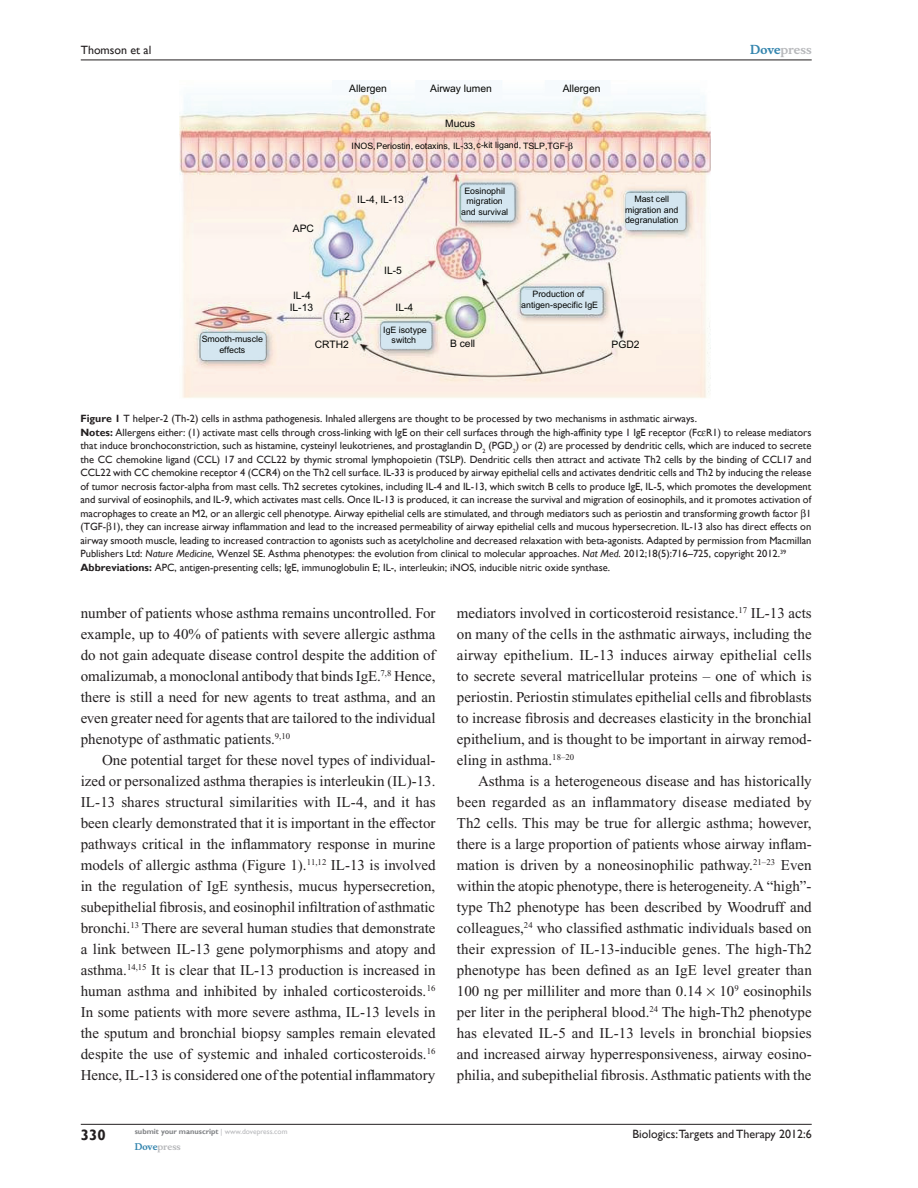
<style>
.page{position:relative;width:918px;height:1188px;background:#fff}
.page>*{position:absolute;margin:0;border:0;box-sizing:border-box;transform-origin:0 0}
.Tx{font:15px/21px "Times New Roman";color:#231f20;text-align:justify}
.TxF{font:15px/21px "Times New Roman";color:#231f20;text-align:justify}
.RunFolio-V{font:700 15px "Gill Sans";color:#231f20}
.RunF-V{font:12px "Gill Sans";color:#231f20}
.RunH-V{font:12px "Gill Sans";color:#231f20}
.RunH-Brand-V{font:700 12px "Musee";color:#b8b9bc}
.FC{font:10.5px/13.5px "Gill Sans";color:#231f20;text-align:justify}
.t1{font:10.35px/12.8px "Arial";color:#040503;text-align:center}
.RunF-Brand-V{font:700 9px "Musee";color:#b8b9bc}
.t2{font:8.85px/10.6px "Arial";color:#040503;text-align:center}
.RunF-SubmityourMS-V{font:700 7.5px "Gill Sans";color:#808285}
.s1{color:#3485ae}
.s2{font-weight:700}
.s3{font-style:italic}
.s4{font-weight:400;color:#b8b9bc}
</style>
<div class="page">
<img style="left:180px;top:81px;width:531px;height:317px">
<hr style="left:81px;top:1124px;width:731px;height:1px;background:#231f20">
<hr style="left:81px;top:60px;width:731px;height:1px;background:#231f20">
<svg style="left:569px;top:142px;width:4px;height:9px"></svg>
<p class="RunH-V" style="left:81px;top:43px;width:72px">Thomson et al</p>
<p class="t1" style="left:349px;top:82px;width:39px">Allergen</p>
<p class="t1" style="left:430px;top:82px;width:63px">Airway lumen</p>
<p class="t1" style="left:563px;top:82px;width:39px">Allergen</p>
<p class="t1" style="left:445px;top:118px;width:32px">Mucus</p>
<p class="t1" style="left:293px;top:222px;width:23px">APC</p>
<p class="t2" style="left:352px;top:140px;width:218px">INOS,Periostin, eotaxins, IL-33,c-kit ligand, TSLP,TGF-</p>
<p class="t1" style="left:357px;top:193px;width:48px">IL-4, IL-13</p>
<p class="t1" style="left:384px;top:264px;width:19px">IL-5</p>
<p class="t2" style="left:461px;top:185px;width:49px">Eosinophil migration and survival</p>
<p class="t2" style="left:625px;top:194px;width:55px">Mast cell migration and degranulation</p>
<p class="t1" style="left:290px;top:289px;width:25px">IL-4<br>IL-13</p>
<p class="t1" style="left:395px;top:301px;width:19px">IL-4</p>
<p class="t1" style="left:334px;top:310px;width:18px">T<sub>H</sub>2</p>
<p class="t1" style="left:315px;top:338px;width:36px">CRTH2</p>
<p class="t2" style="left:383px;top:325px;width:45px">IgE isotype</p>
<p class="t2" style="left:202px;top:334px;width:63px">Smooth-muscle</p>
<p class="t2" style="left:392px;top:335px;width:26px">switch</p>
<p class="t2" style="left:219px;top:344px;width:27px">effects</p>
<p class="t2" style="left:521px;top:289px;width:78px">Production of antigen-specific IgE</p>
<p class="t1" style="left:450px;top:337px;width:27px">B cell</p>
<p class="t1" style="left:612px;top:338px;width:30px">PGD2</p>
<p class="RunH-Brand-V" style="left:750px;top:43px;width:63px"><span class="s1">Dove</span>press</p>
<p class="FC" style="left:80px;top:412px;width:618px"><span class="s2">Figure 1</span> T helper-2 (Th-2) cells in asthma pathogenesis. Inhaled allergens are thought to be processed by two mechanisms in asthmatic airways.</p>
<p class="FC" style="left:80px;top:426px;width:732px"><span class="s2">Notes:</span> Allergens either: (1) activate mast cells through cross-linking with IgE on their cell surfaces through the high-affinity type 1 IgE receptor (Fc R1) to release mediators that induce bronchoconstriction, such as histamine, cysteinyl leukotrienes, and prostaglandin D<sub>2</sub> (PGD<sub>2</sub>) or (2) are processed by dendritic cells, which are induced to secrete the CC chemokine ligand (CCL) 17 and CCL22 by thymic stromal lymphopoietin (TSLP). Dendritic cells then attract and activate Th2 cells by the binding of CCL17 and CCL22 with CC chemokine receptor 4 (CCR4) on the Th2 cell surface. IL-33 is produced by airway epithelial cells and activates dendritic cells and Th2 by inducing the release of tumor necrosis factor-alpha from mast cells. Th2 secretes cytokines, including IL-4 and IL-13, which switch B cells to produce IgE, IL-5, which promotes the development and survival of eosinophils, and IL-9, which activates mast cells. Once IL-13 is produced, it can increase the survival and migration of eosinophils, and it promotes activation of macrophages to create an M2, or an allergic cell phenotype. Airway epithelial cells are stimulated, and through mediators such as periostin and transforming growth factor 1 (TGF- 1), they can increase airway inflammation and lead to the increased permeability of airway epithelial cells and mucous hypersecretion. IL-13 also has direct effects on airway smooth muscle, leading to increased contraction to agonists such as acetylcholine and decreased relaxation with beta-agonists. Adapted by permission from Macmillan Publishers Ltd: <span class="s3">Nature Medicine</span>, Wenzel SE. Asthma phenotypes: the evolution from clinical to molecular approaches. <span class="s3">Nat Med</span>. 2012;18(5):716–725, copyright 2012.<sup>39</sup></p>
<p class="FC" style="left:80px;top:561px;width:531px"><span class="s2">Abbreviations:</span> APC, antigen-presenting cells; IgE, immunoglobulin E; IL-, interleukin; iNOS, inducible nitric oxide synthase.</p>
<p class="TxF" style="left:81px;top:602px;width:356px">number of patients whose asthma remains uncontrolled. For example, up to 40% of patients with severe allergic asthma do not gain adequate disease control despite the addition of omalizumab, a monoclonal antibody that binds IgE.<sup>7,8</sup> Hence, there is still a need for new agents to treat asthma, and an even greater need for agents that are tailored to the individual phenotype of asthmatic patients.<sup>9,10</sup></p>
<p class="Tx" style="left:81px;top:749px;width:357px;text-indent:21px">One potential target for these novel types of individual&shy;ized or personalized asthma therapies is interleukin (IL)-13.<br>IL-13 shares structural similarities with IL-4, and it has been clearly demonstrated that it is important in the effector pathways critical in the inflammatory response in murine models of allergic asthma (Figure 1).<sup>11,12</sup> IL-13 is involved in the regulation of IgE synthesis, mucus hypersecretion, subepithelial fibrosis, and eosinophil infiltration of asthmatic bronchi.<sup>13</sup> There are several human studies that demonstrate a link between IL-13 gene polymorphisms and atopy and asthma.<sup>14,15</sup> It is clear that IL-13 production is increased in human asthma and inhibited by inhaled corticosteroids.<sup>16<br></sup>In some patients with more severe asthma, IL-13 levels in the sputum and bronchial biopsy samples remain elevated despite the use of systemic and inhaled corticosteroids.<sup>16<br></sup>Hence, IL-13 is considered one of the potential inflammatory</p>
<p class="Tx" style="left:457px;top:602px;width:356px">mediators involved in corticosteroid resistance.<sup>17</sup> IL-13 acts on many of the cells in the asthmatic airways, including the airway epithelium. IL-13 induces airway epithelial cells to secrete several matricellular proteins – one of which is periostin. Periostin stimulates epithelial cells and fibroblasts to increase fibrosis and decreases elasticity in the bronchial epithelium, and is thought to be important in airway remod&shy;eling in asthma.<sup>18–20</sup></p>
<p class="Tx" style="left:457px;top:770px;width:357px;text-indent:21px">Asthma is a heterogeneous disease and has historically been regarded as an inflammatory disease mediated by Th2 cells. This may be true for allergic asthma; however, there is a large proportion of patients whose airway inflam&shy;mation is driven by a noneosinophilic pathway.<sup>21–23</sup> Even within the atopic phenotype, there is heterogeneity. A “high”- type Th2 phenotype has been described by Woodruff and colleagues,<sup>24</sup> who classified asthmatic individuals based on their expression of IL-13-inducible genes. The high-Th2 phenotype has been defined as an IgE level greater than 100 ng per milliliter and more than 0.14 10<sup>9</sup> eosinophils per liter in the peripheral blood.<sup>24</sup> The high-Th2 phenotype has elevated IL-5 and IL-13 levels in bronchial biopsies and increased airway hyperresponsiveness, airway eosino&shy;philia, and subepithelial fibrosis. Asthmatic patients with the</p>
<p class="RunFolio-V" style="left:81px;top:1126px;width:26px">330</p>
<p class="RunF-SubmityourMS-V" style="left:135px;top:1127px;width:154px">submit your manuscript <span class="s4">| www.dovepress.com</span></p>
<p class="RunF-Brand-V" style="left:135px;top:1141px;width:48px"><span class="s1">Dove</span>press</p>
<p class="RunF-V" style="left:633px;top:1127px;width:181px">Biologics:Targets and Therapy 2012:6</p>
</div>
